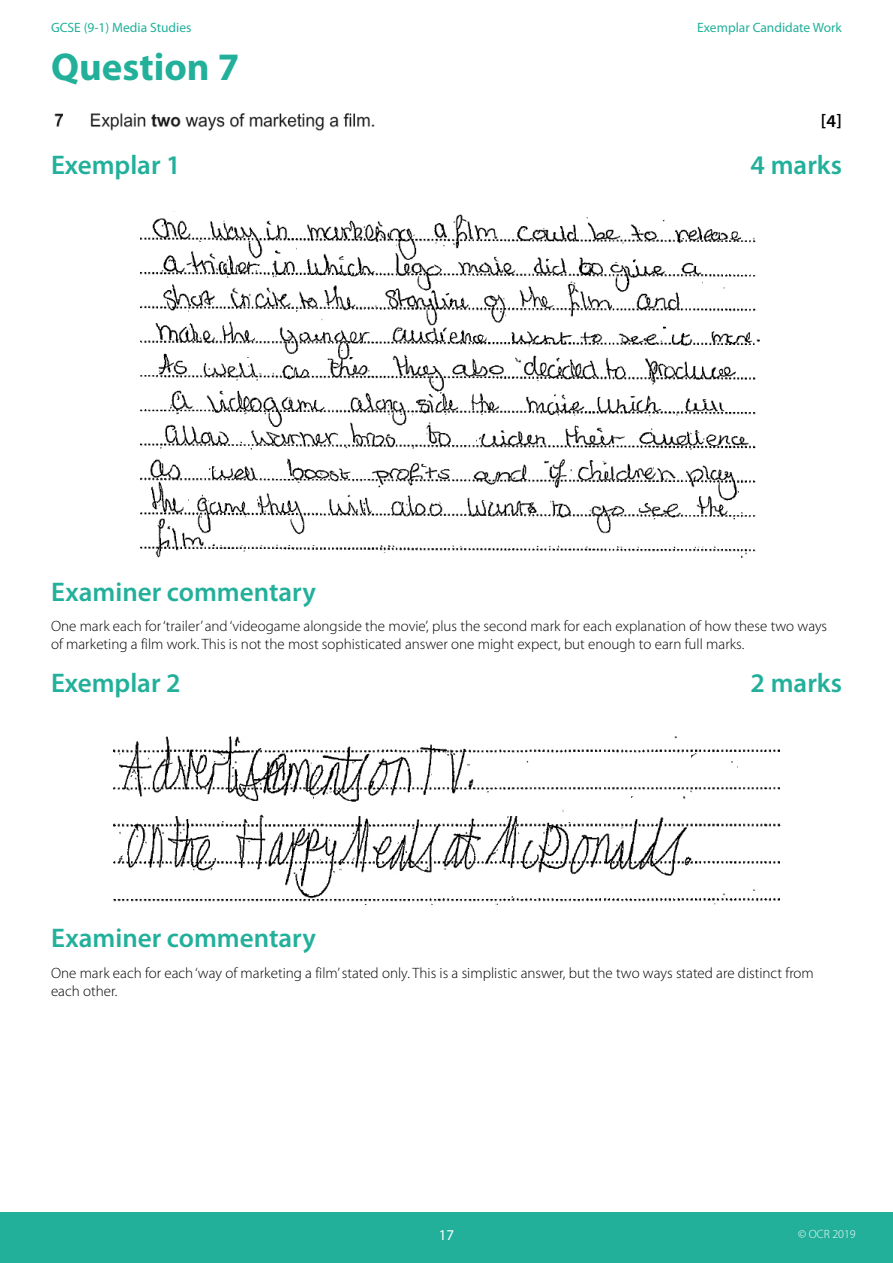
<style>
.page{position:relative;width:893px;height:1263px;background:#fff}
.page>*{position:absolute;margin:0;border:0;box-sizing:border-box;transform-origin:0 0}
.Heading{font:700 39px "Myriad Pro";color:#22b09b}
.Subheading{font:600 27px "Myriad Pro";color:#22b09b}
.Exemplar_sub-head{font:600 27px "Myriad Pro";color:#22b09b}
.Subheading-2{font:600 18px "Myriad Pro";color:#000}
.Body{font:300 15px/18px "Myriad Pro";color:#000}
.t1{font:15px "Myriad Pro";color:#fff}
.t2{font:13.5px "Myriad Pro";color:#22b09b}
.t3{font:300 12px "Myriad Pro";color:#fff}
</style>
<div class="page">
<div style="left:0;top:1212px;width:893px;height:51px;background:#22b09b"></div>
<img style="left:54px;top:113px;width:321px;height:18px">
<img style="left:140px;top:214px;width:620px;height:344px">
<img style="left:113px;top:736px;width:668px;height:168px">
<p class="t2" style="left:51px;top:19px;width:142px">GCSE (9-1) Media Studies</p>
<p class="Heading" style="left:51px;top:42px;width:190px">Question 7</p>
<p class="t2" style="left:697px;top:19px;width:146px">Exemplar Candidate Work</p>
<h3 class="Subheading-2" style="left:821px;top:109px;width:22px">[4]</h3>
<p class="Exemplar_sub-head" style="left:51px;top:147px;width:131px">Exemplar 1</p>
<p class="Exemplar_sub-head" style="left:751px;top:147px;width:93px">4 marks</p>
<h3 class="Subheading" style="left:51px;top:574px;width:266px">Examiner commentary</h3>
<h3 class="Body" style="left:51px;top:617px;width:778px">One mark each for ‘trailer’ and ‘videogame alongside the movie’, plus the second mark for each explanation of how these two ways of marketing a film work. This is not the most sophisticated answer one might expect, but enough to earn full marks.</h3>
<p class="Exemplar_sub-head" style="left:51px;top:666px;width:131px">Exemplar 2</p>
<p class="Exemplar_sub-head" style="left:751px;top:666px;width:93px">2 marks</p>
<h3 class="Subheading" style="left:51px;top:921px;width:266px">Examiner commentary</h3>
<h3 class="Body" style="left:51px;top:964px;width:764px">One mark each for each ‘way of marketing a film’ stated only. This is a simplistic answer, but the two ways stated are distinct from each other.</h3>
<p class="t1" style="left:439px;top:1226px;width:17px">17</p>
<p class="t3" style="left:798px;top:1227px;width:59px">© OCR 2019</p>
</div>
